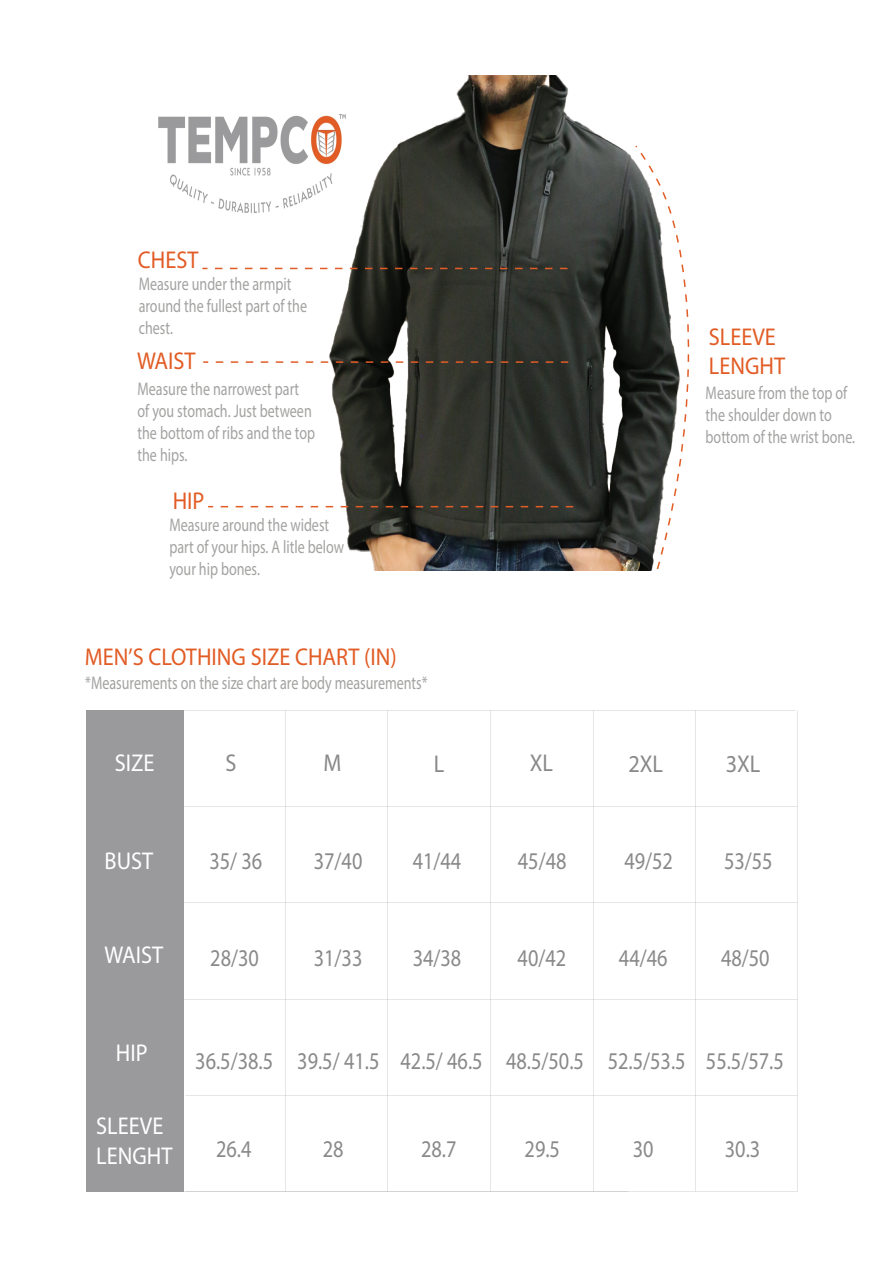
<style>
.page{position:relative;width:893px;height:1263px;background:#fff}
.page>*{position:absolute;margin:0;border:0;box-sizing:border-box;transform-origin:0 0}
.t1{font:24.3px/29.2px "Myriad Pro";color:#e25c25;scale:.92 1}
.t2{font:24.3px/29.2px "Myriad Pro";color:#fff;scale:.92 1}
.t3{font:24.3px "Myriad Pro";color:#89898a;scale:.92 1}
.t4{font:24px "Myriad Pro";color:#89898a;scale:.84 1}
.t5{font:18.3px/22px "Myriad Pro";color:#a2a2a1;scale:.77 1}
</style>
<div class="page">
<img style="left:158px;top:115px;width:139px;height:98px">
<img style="left:297px;top:76px;width:337px;height:495px">
<div style="left:86px;top:710px;width:97px;height:482px;background:#9a9a9c"></div>
<svg style="left:202px;top:268px;width:365px;height:1px"></svg>
<svg style="left:203px;top:361px;width:365px;height:2px"></svg>
<svg style="left:208px;top:506px;width:365px;height:1px"></svg>
<svg style="left:634px;top:145px;width:56px;height:426px"></svg>
<h1 class="t1" style="left:138px;top:245px;width:67px">CHEST</h1>
<p class="t5" style="left:139px;top:272px;width:220px">Measure under the armpit around the fullest part of the chest.</p>
<h1 class="t1" style="left:137px;top:345px;width:65px">WAIST</h1>
<p class="t5" style="left:138px;top:378px;width:232px">Measure the narrowest part of you stomach. Just between the bottom of ribs and the top the hips.</p>
<h1 class="t1" style="left:173px;top:486px;width:36px">HIP</h1>
<p class="t5" style="left:169px;top:514px;width:228px">Measure around the widest part of your hips. A litle below your hip bones.</p>
<h1 class="t1" style="left:85px;top:642px;width:341px">MEN’S CLOTHING SIZE CHART (IN)</h1>
<p class="t5" style="left:85px;top:672px;width:446px">*Measurements on the size chart are body measurements*</p>
<h1 class="t1" style="left:709px;top:322px;width:84px">SLEEVE<br>LENGHT</h1>
<p class="t5" style="left:706px;top:381px;width:196px">Measure from the top of the shoulder down to bottom of the wrist bone.</p>
<h1 class="t2" style="left:115px;top:748px;width:45px">SIZE</h1>
<h1 class="t3" style="left:226px;top:748px;width:13px">S</h1>
<h1 class="t3" style="left:324px;top:748px;width:21px">M</h1>
<h1 class="t3" style="left:434px;top:748px;width:13px">L</h1>
<h1 class="t3" style="left:530px;top:748px;width:27px">XL</h1>
<h1 class="t3" style="left:628px;top:748px;width:39px">2XL</h1>
<h1 class="t3" style="left:726px;top:748px;width:39px">3XL</h1>
<h1 class="t2" style="left:105px;top:846px;width:54px">BUST</h1>
<h1 class="t2" style="left:105px;top:939px;width:65px">WAIST</h1>
<h2 class="t4" style="left:209px;top:846px;width:65px">35/ 36</h2>
<h2 class="t4" style="left:314px;top:846px;width:59px">37/40</h2>
<h2 class="t4" style="left:413px;top:846px;width:59px">41/44</h2>
<h2 class="t4" style="left:518px;top:846px;width:59px">45/48</h2>
<h2 class="t4" style="left:624px;top:846px;width:59px">49/52</h2>
<h2 class="t4" style="left:724px;top:846px;width:59px">53/55</h2>
<h2 class="t4" style="left:210px;top:943px;width:59px">28/30</h2>
<h2 class="t4" style="left:314px;top:943px;width:59px">31/33</h2>
<h2 class="t4" style="left:413px;top:943px;width:59px">34/38</h2>
<h2 class="t4" style="left:518px;top:943px;width:59px">40/42</h2>
<h2 class="t4" style="left:619px;top:943px;width:59px">44/46</h2>
<h2 class="t4" style="left:721px;top:943px;width:59px">48/50</h2>
<h1 class="t2" style="left:116px;top:1038px;width:36px">HIP</h1>
<h1 class="t2" style="left:96px;top:1111px;width:84px">SLEEVE<br>LENGHT</h1>
<h2 class="t4" style="left:195px;top:1046px;width:702px">36.5/38.5 39.5/ 41.5 42.5/ 46.5 48.5/50.5 52.5/53.5 55.5/57.5</h2>
<h2 class="t4" style="left:216px;top:1134px;width:44px">26.4</h2>
<h2 class="t4" style="left:323px;top:1134px;width:26px">28</h2>
<h2 class="t4" style="left:421px;top:1134px;width:44px">28.7</h2>
<h2 class="t4" style="left:525px;top:1134px;width:44px">29.5</h2>
<h2 class="t4" style="left:633px;top:1134px;width:26px">30</h2>
<h2 class="t4" style="left:725px;top:1134px;width:44px">30.3</h2>
</div>
